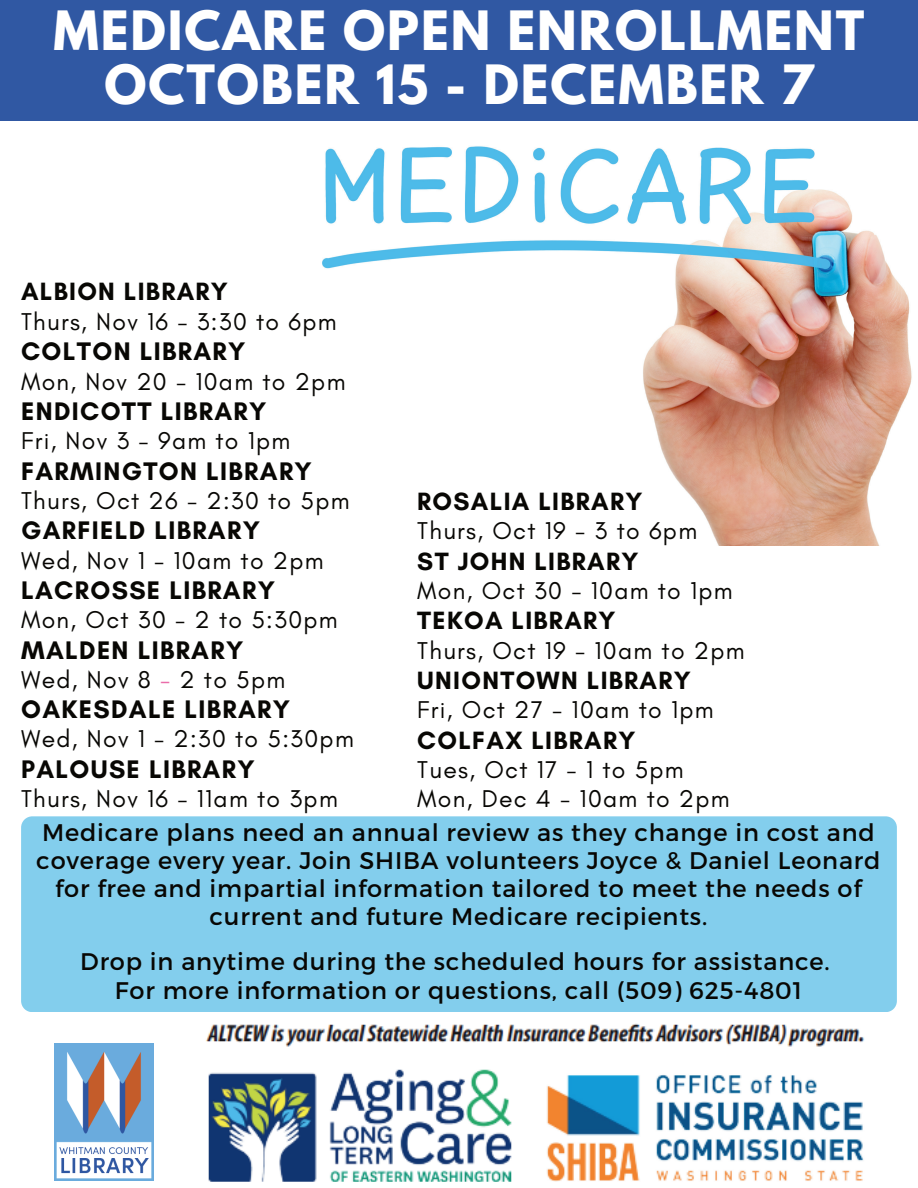
<style>
.page{position:relative;width:918px;height:1188px;background:#fff}
.page>*{position:absolute;margin:0;border:0;box-sizing:border-box;transform-origin:0 0}
.t1{font:700 48px/54px "League Spartan";letter-spacing:.04em;color:#fff;text-align:center}
.t2{font:700 25.8px "Glacial Indifference";letter-spacing:.05em;color:#080704}
.t3{font:700 25.5px "Glacial Indifference";letter-spacing:.05em;color:#080704}
.t4{font:24.75px/29.2px "Glacial Indifference";letter-spacing:.05em;color:#080704}
.t5{font:24px/28.2px "Montserrat";letter-spacing:.035em;color:#080704;text-align:center}
.s1{color:#ea6ca9}
</style>
<div class="page">
<img style="left:206px;top:1023px;width:659px;height:159px">
<div style="left:21px;top:816px;width:876px;height:196px;background:#83ceed"></div>
<img style="left:258px;top:120px;width:660px;height:425px">
<div style="left:0;top:0;width:918px;height:120px;background:#3058a3"></div>
<img style="left:54px;top:1044px;width:99px;height:137px">
<h1 class="t1" style="left:54px;top:3px;width:812px">MEDICARE OPEN ENROLLMENT<br>OCTOBER 15 - DECEMBER 7</h1>
<p class="t3" style="left:21px;top:276px;width:208px">ALBION LIBRARY</p>
<p class="t4" style="left:21px;top:307px;width:317px">Thurs, Nov 16 - 3:30 to 6pm</p>
<p class="t2" style="left:21px;top:336px;width:226px">COLTON LIBRARY</p>
<p class="t4" style="left:21px;top:367px;width:326px">Mon, Nov 20 - 10am to 2pm</p>
<p class="t2" style="left:21px;top:395px;width:247px">ENDICOTT LIBRARY</p>
<p class="t4" style="left:21px;top:427px;width:271px">Fri, Nov 3 - 9am to 1pm</p>
<p class="t2" style="left:21px;top:455px;width:292px">FARMINGTON LIBRARY</p>
<p class="t4" style="left:21px;top:487px;width:330px">Thurs, Oct 26 - 2:30 to 5pm</p>
<p class="t2" style="left:21px;top:515px;width:240px">GARFIELD LIBRARY</p>
<p class="t4" style="left:21px;top:546px;width:304px">Wed, Nov 1 - 10am to 2pm</p>
<p class="t2" style="left:21px;top:574px;width:255px">LACROSSE LIBRARY</p>
<p class="t4" style="left:21px;top:606px;width:318px">Mon, Oct 30 - 2 to 5:30pm</p>
<p class="t2" style="left:21px;top:634px;width:224px">MALDEN LIBRARY</p>
<p class="t4" style="left:21px;top:665px;width:266px">Wed, Nov 8 <span class="s1">-</span> 2 to 5pm</p>
<p class="t2" style="left:21px;top:693px;width:271px">OAKESDALE LIBRARY</p>
<p class="t4" style="left:21px;top:725px;width:334px">Wed, Nov 1 - 2:30 to 5:30pm</p>
<p class="t2" style="left:21px;top:753px;width:235px">PALOUSE LIBRARY</p>
<p class="t4" style="left:21px;top:785px;width:318px">Thurs, Nov 16 - 11am to 3pm</p>
<p class="t3" style="left:417px;top:486px;width:227px">ROSALIA LIBRARY</p>
<p class="t4" style="left:417px;top:517px;width:281px">Thurs, Oct 19 - 3 to 6pm</p>
<p class="t3" style="left:417px;top:545px;width:223px">ST JOHN LIBRARY</p>
<p class="t4" style="left:417px;top:577px;width:317px">Mon, Oct 30 - 10am to 1pm</p>
<p class="t3" style="left:417px;top:605px;width:200px">TEKOA LIBRARY</p>
<p class="t4" style="left:417px;top:636px;width:329px">Thurs, Oct 19 - 10am to 2pm</p>
<p class="t3" style="left:417px;top:665px;width:275px">UNIONTOWN LIBRARY</p>
<p class="t4" style="left:417px;top:696px;width:298px">Fri, Oct 27 - 10am to 1pm</p>
<p class="t3" style="left:417px;top:724px;width:220px">COLFAX LIBRARY</p>
<p class="t4" style="left:417px;top:755px;width:314px">Tues, Oct 17 - 1 to 5pm<br>Mon, Dec 4 - 10am to 2pm</p>
<p class="t5" style="left:36px;top:818px;width:846px">Medicare plans need an annual review as they change in cost and coverage every year. Join SHIBA volunteers Joyce &amp; Daniel Leonard for free and impartial information tailored to meet the needs of current and future Medicare recipients.</p>
<p class="t5" style="left:80px;top:948px;width:751px">Drop in anytime during the scheduled hours for assistance.<br>For more information or questions, call (509) 625-4801</p>
</div>
